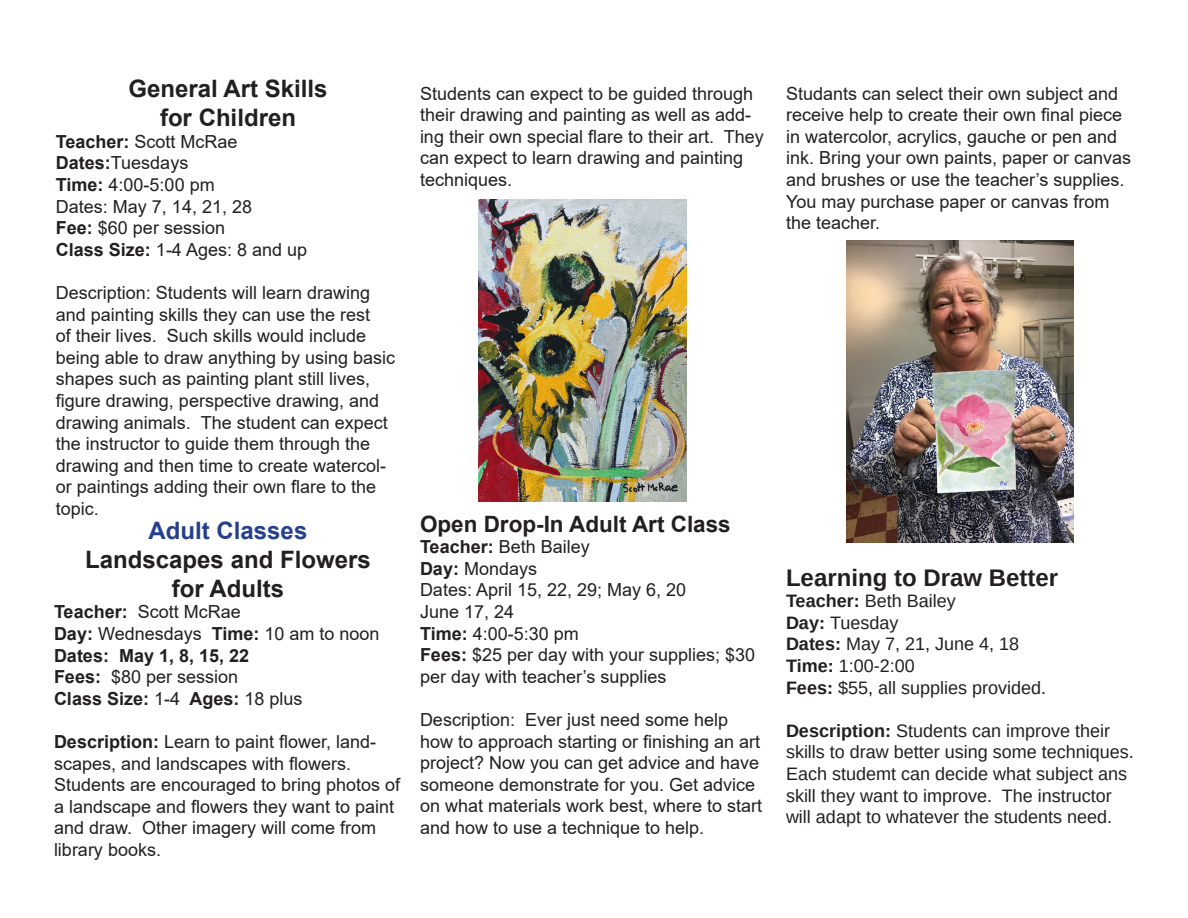
<style>
.page{position:relative;width:1188px;height:918px;background:#fff}
.page>*{position:absolute;margin:0;border:0;box-sizing:border-box;transform-origin:0 0}
.t1{font:700 24px/28.8px "Arial";color:#231f20;text-align:center}
.t2{font:700 24px "Arimo";color:#231f20}
.t3{font:700 24px "Arial";color:#253f8e}
.t4{font:700 22.5px "Arial";color:#231f20}
.t5{font:18px/21.6px "Arial";color:#231f20}
.t6{font:18px/21.6px "Arimo";color:#231f20}
.t7{font:700 18px/21.6px "Arial";color:#231f20}
.s1{font-weight:700}
.s2{font-weight:400}
</style>
<div class="page">
<img style="left:847px;top:240px;width:226px;height:302px">
<img style="left:479px;top:200px;width:207px;height:302px">
<h1 class="t1" style="left:128px;top:75px;width:201px">General Art Skills for Children</h1>
<p class="t5" style="left:56px;top:131px;width:253px"><span class="s1">Teacher:</span> Scott McRae<br><span class="s1">Dates:</span>Tuesdays<br><span class="s1">Time:</span> 4:00-5:00 pm<br>Dates: May 7, 14, 21, 28<br><span class="s1">Fee:</span> $60 per session<br><span class="s1">Class Size:</span> 1-4 Ages: 8 and up</p>
<p class="t5" style="left:56px;top:282px;width:341px">Description: Students will learn drawing and painting skills they can use the rest<br>of their lives. Such skills would include being able to draw anything by using basic shapes such as painting plant still lives, figure drawing, perspective drawing, and drawing animals. The student can expect the instructor to guide them through the drawing and then time to create watercol&shy;or paintings adding their own flare to the topic.</p>
<h1 class="t3" style="left:149px;top:514px;width:160px">Adult Classes</h1>
<h1 class="t1" style="left:85px;top:545px;width:287px">Landscapes and Flowers for Adults</h1>
<p class="t7" style="left:54px;top:601px;width:327px">Teacher: <span class="s2">Scott McRae<br></span>Day: <span class="s2">Wednesdays</span> Time: <span class="s2">10 am to noon<br></span>Dates: May 1, 8, 15, 22<br>Fees: <span class="s2">$80 per session<br></span>Class Size: <span class="s2">1-4</span> Ages: <span class="s2">18 plus</span></p>
<p class="t5" style="left:54px;top:731px;width:348px"><span class="s1">Description:</span> Learn to paint flower, land&shy;scapes, and landscapes with flowers.<br>Students are encouraged to bring photos of a landscape and flowers they want to paint and draw. Other imagery will come from library books.</p>
<p class="t5" style="left:420px;top:82px;width:345px">Students can expect to be guided through their drawing and painting as well as add&shy;ing their own special flare to their art. They can expect to learn drawing and painting techniques.</p>
<p class="t4" style="left:420px;top:508px;width:312px">Open Drop-In Adult Art Class</p>
<p class="t5" style="left:420px;top:536px;width:337px"><span class="s1">Teacher:</span> Beth Bailey<br><span class="s1">Day:</span> Mondays<br>Dates: April 15, 22, 29; May 6, 20<br>June 17, 24<br><span class="s1">Time:</span> 4:00-5:30 pm<br><span class="s1">Fees:</span> $25 per day with your supplies; $30 per day with teacher’s supplies</p>
<p class="t5" style="left:420px;top:709px;width:344px">Description: Ever just need some help how to approach starting or finishing an art project? Now you can get advice and have someone demonstrate for you. Get advice on what materials work best, where to start and how to use a technique to help.</p>
<p class="t5" style="left:786px;top:82px;width:347px">Studants can select their own subject and receive help to create their own final piece in watercolor, acrylics, gauche or pen and ink. Bring your own paints, paper or canvas and brushes or use the teacher’s supplies.<br>You may purchase paper or canvas from the teacher.</p>
<h1 class="t2" style="left:786px;top:561px;width:274px">Learning to Draw Better</h1>
<p class="t6" style="left:786px;top:590px;width:262px"><span class="s1">Teacher:</span> Beth Bailey<br><span class="s1">Day:</span> Tuesday<br><span class="s1">Dates:</span> May 7, 21, June 4, 18<br><span class="s1">Time:</span> 1:00-2:00<br><span class="s1">Fees:</span> $55, all supplies provided.</p>
<p class="t6" style="left:786px;top:720px;width:349px"><span class="s1">Description:</span> Students can improve their skills to draw better using some techniques.<br>Each studemt can decide what subject ans skill they want to improve. The instructor will adapt to whatever the students need.</p>
</div>
